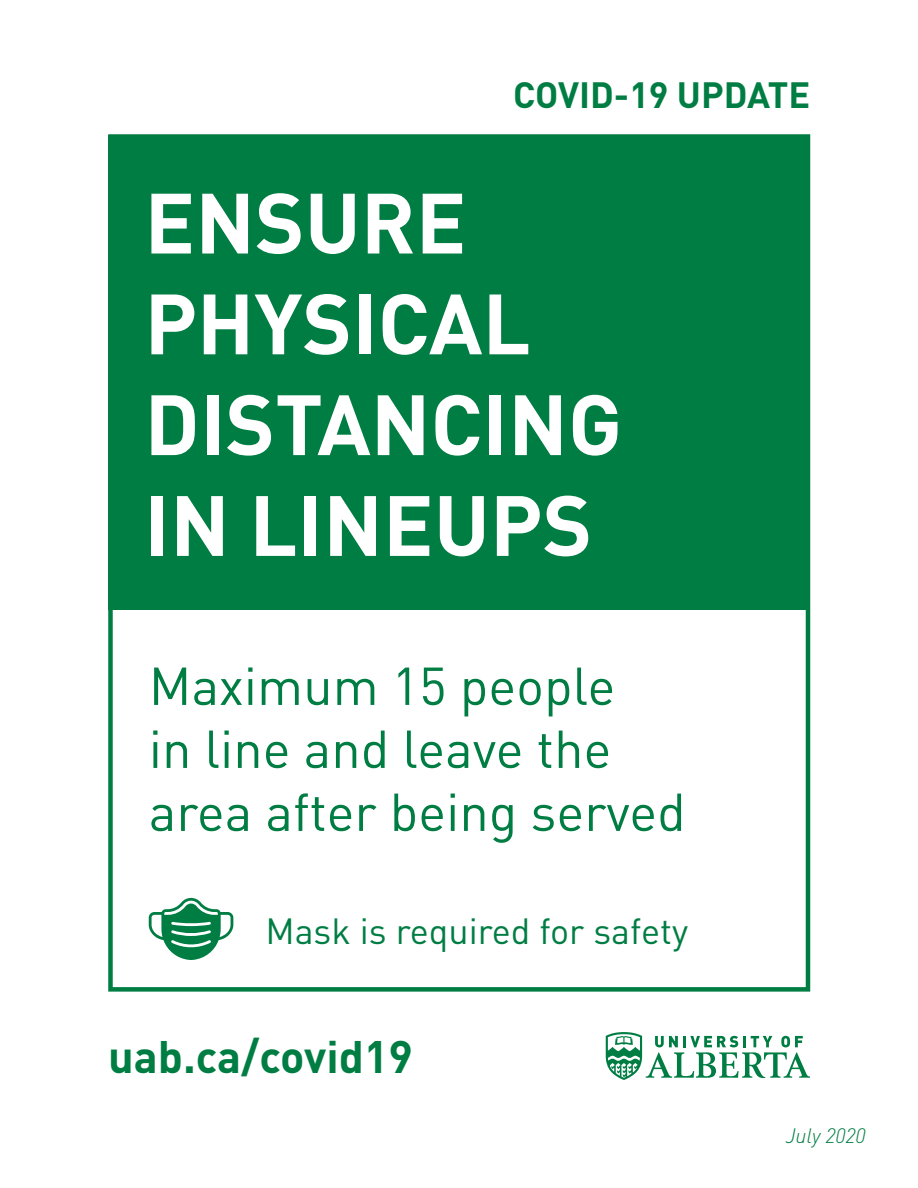
<style>
.page{position:relative;width:918px;height:1188px;background:#fff}
.page>*{position:absolute;margin:0;border:0;box-sizing:border-box;transform-origin:0 0}
.t1{font:700 84px/100.8px "DIN Pro";color:#fff}
.t2{font:52.5px/63px "DIN Pro";color:#007d43}
.t3{font:700 45px "DIN Pro";color:#007d43}
.t4{font:700 36.15px "DIN Pro";color:#007d43}
.t5{font:36px "DIN Pro";color:#007d43}
.t6{font:italic 300 20.7px "DIN Pro";color:#007d43}
</style>
<div class="page">
<div style="left:108px;top:135px;width:702px;height:475px;background:#007d43"></div>
<svg style="left:606px;top:1032px;width:204px;height:48px"></svg>
<svg style="left:149px;top:898px;width:84px;height:62px"></svg>
<p class="t4" style="left:513px;top:65px;width:299px">COVID-19 UPDATE</p>
<p class="t1" style="left:144px;top:163px;width:479px">ENSURE<br>PHYSICAL<br>DISTANCING<br>IN LINEUPS</p>
<p class="t2" style="left:149px;top:649px;width:539px">Maximum 15 people<br>in line and leave the area after being served</p>
<p class="t5" style="left:265px;top:903px;width:424px">Mask is required for safety</p>
<p class="t3" style="left:108px;top:1019px;width:306px">uab.ca/covid19</p>
<p class="t6" style="left:786px;top:1120px;width:81px">July 2020</p>
</div>
